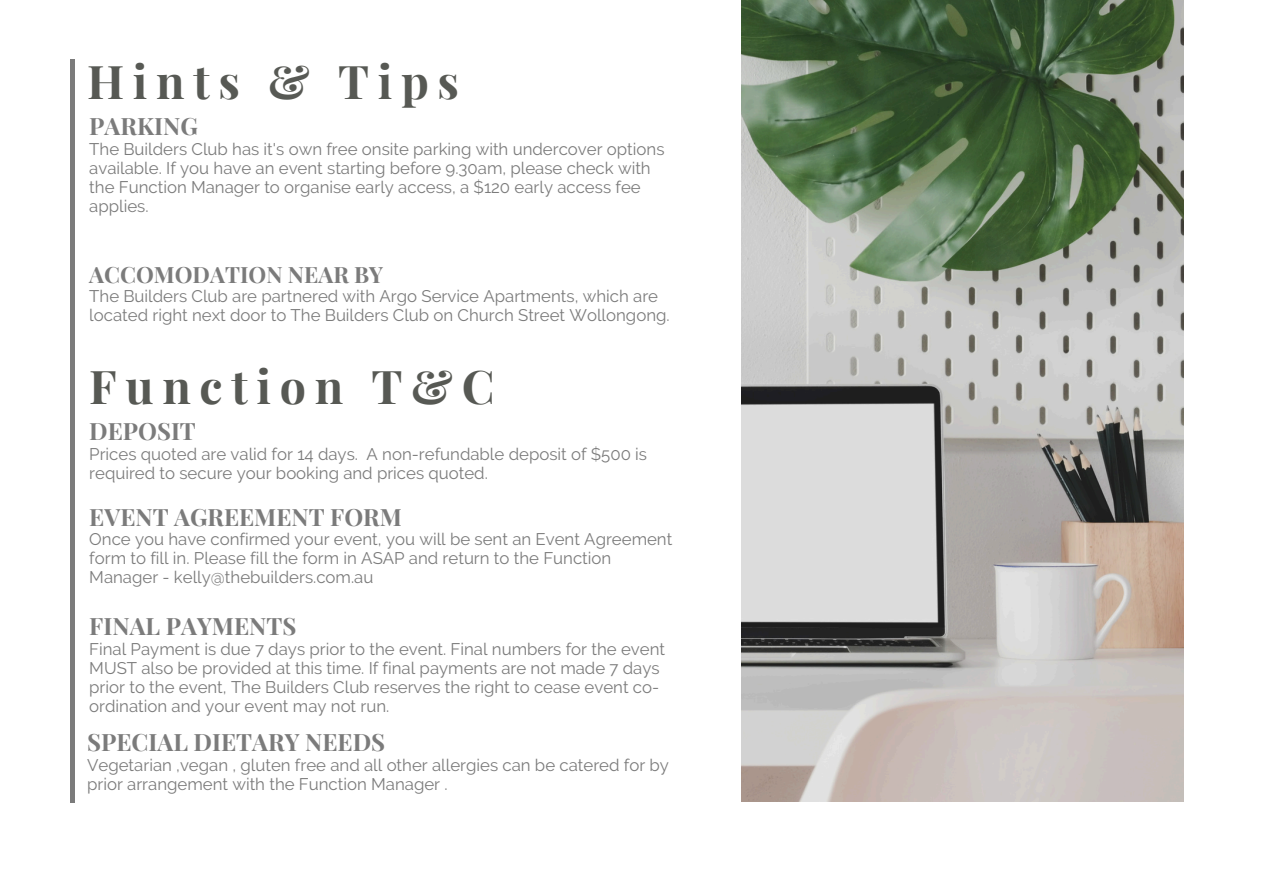
<style>
.page{position:relative;width:1263px;height:894px;background:#fff}
.page>*{position:absolute;margin:0;border:0;box-sizing:border-box;transform-origin:0 0}
.t1{font:700 46.5px "Playfair Display";letter-spacing:.185em;color:#575954}
.t2{font:700 23.85px "Playfair Display";color:#7b7b7b}
.t3{font:700 22.5px "Playfair Display";color:#7b7b7b}
.t4{font:16.8px/19px "Raleway";color:#7b7b7b}
</style>
<div class="page">
<img style="left:741px;top:0;width:442px;height:801px">
<div style="left:70px;top:59px;width:5px;height:743px;background:#7b7b7b"></div>
<p class="t1" style="left:87px;top:48px;width:373px">Hints &amp; Tips</p>
<h1 class="t2" style="left:89px;top:109px;width:110px">PARKING</h1>
<p class="t4" style="left:89px;top:139px;width:577px">The Builders Club has it's own free onsite parking with undercover options available. If you have an event starting before 9.30am, please check with the Function Manager to organise early access, a $120 early access fee applies.</p>
<p class="t3" style="left:89px;top:259px;width:296px">ACCOMODATION NEAR BY</p>
<p class="t4" style="left:89px;top:287px;width:582px">The Builders Club are partnered with Argo Service Apartments, which are located right next door to The Builders Club on Church Street Wollongong.</p>
<p class="t1" style="left:89px;top:353px;width:407px">Function T&amp;C</p>
<h1 class="t2" style="left:89px;top:414px;width:108px">DEPOSIT</h1>
<p class="t4" style="left:89px;top:444px;width:559px">Prices quoted are valid for 14 days. A non-refundable deposit of $500 is required to secure your booking and prices quoted.</p>
<p class="t2" style="left:89px;top:500px;width:314px">EVENT AGREEMENT FORM</p>
<p class="t4" style="left:89px;top:530px;width:585px">Once you have confirmed your event, you will be sent an Event Agreement form to fill in. Please fill the form in ASAP and return to the Function<br>Manager - kelly@thebuilders.com.au</p>
<p class="t2" style="left:89px;top:609px;width:209px">FINAL PAYMENTS</p>
<p class="t4" style="left:89px;top:639px;width:577px">Final Payment is due 7 days prior to the event. Final numbers for the event MUST also be provided at this time. If final payments are not made 7 days prior to the event, The Builders Club reserves the right to cease event co&shy;ordination and your event may not run.</p>
<p class="t2" style="left:87px;top:724px;width:300px">SPECIAL DIETARY NEEDS</p>
<p class="t4" style="left:87px;top:754px;width:583px">Vegetarian ,vegan , gluten free and all other allergies can be catered for by prior arrangement with the Function Manager .</p>
</div>
